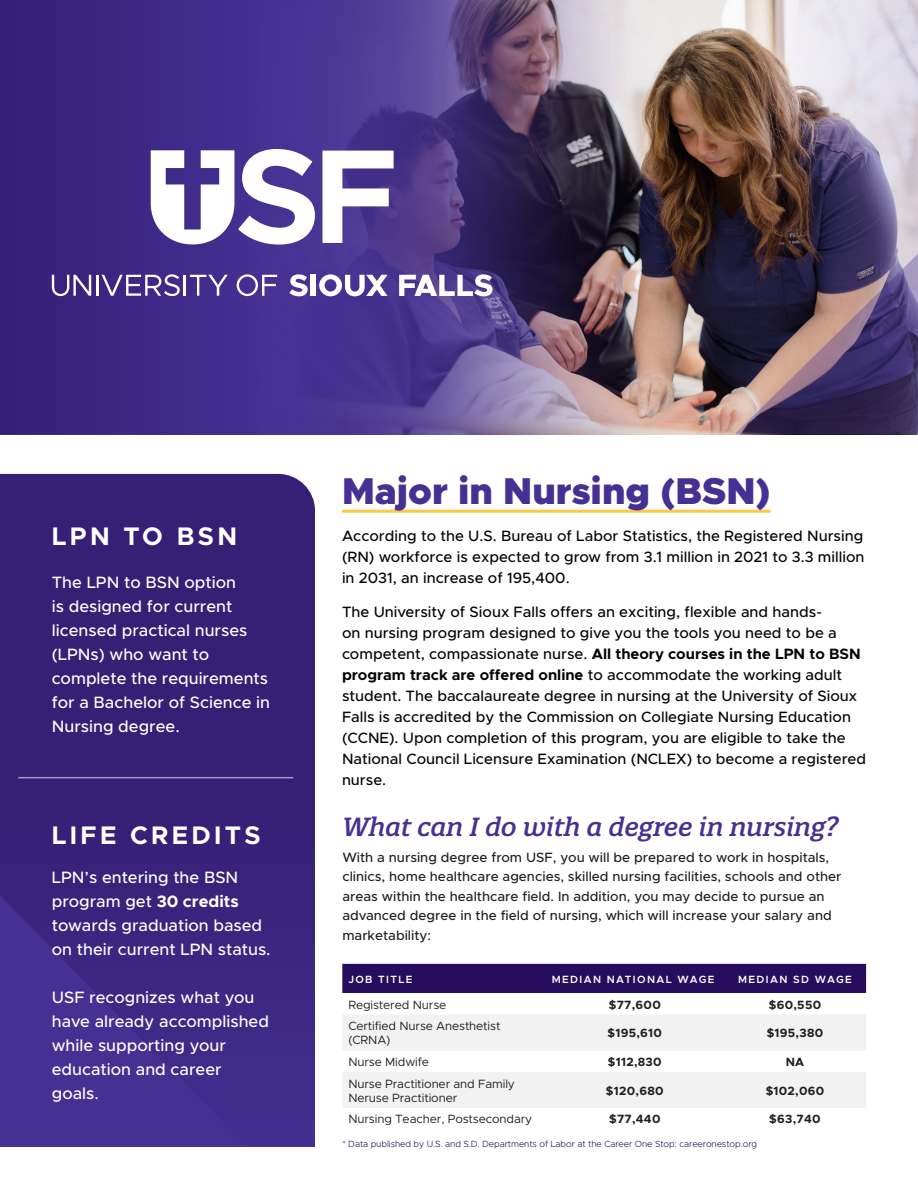
<style>
.page{position:relative;width:918px;height:1188px;background:#fff}
.page>*{position:absolute;margin:0;border:0;box-sizing:border-box;transform-origin:0 0}
.t1{font:900 37.5px "Metropolis";color:#443193}
.t2{font:italic 500 25.5px "Quatro Slab";color:#443193}
.t3{font:700 25.5px "Metropolis";letter-spacing:.13em;color:#fff}
.t4{font:500 16.5px/24px "Metropolis";color:#fff}
.t5{font:500 15px/21px "Metropolis";color:#040503;text-align:justify}
.t6{font:500 13.5px/19.5px "Metropolis";color:#231f20}
.t7{font:12px/14.4px "Metropolis";letter-spacing:-.01em;color:#231f20}
.t8{font:700 12px "Metropolis";letter-spacing:.025em;color:#231f20}
.t9{font:600 10.5px "Metropolis";letter-spacing:.13em;color:#fff}
.t10{font:300 9px "Metropolis";letter-spacing:-.01em;color:#270d5e}
.s1{font-weight:700}
</style>
<div class="page">
<div style="left:342px;top:964px;width:524px;height:29px;background:#270d5e"></div>
<svg style="left:343px;top:1015px;width:523px;height:93px;fill:#f1f2f1"></svg>
<div style="left:0;top:0;width:262px;height:434px;background:#3a2581"></div>
<img style="left:226px;top:0;width:491px;height:434px">
<hr style="left:342px;top:510px;width:429px;height:3px;background:#fec842">
<svg style="left:717px;top:0;width:201px;height:17px"></svg>
<img style="left:717px;top:17px;width:201px;height:417px">
<svg style="left:735px;top:241px;width:183px;height:193px;background:#524360"></svg>
<svg style="left:52px;top:275px;width:39px;height:21px"></svg>
<hr style="left:97px;top:275px;width:2px;height:21px;background:#fff">
<svg style="left:102px;top:274px;width:78px;height:22px"></svg>
<hr style="left:184px;top:275px;width:2px;height:21px;background:#fff">
<svg style="left:190px;top:275px;width:38px;height:21px"></svg>
<svg style="left:237px;top:274px;width:40px;height:22px"></svg>
<svg style="left:289px;top:274px;width:19px;height:22px"></svg>
<div style="left:311px;top:275px;width:5px;height:21px;background:#fff"></div>
<svg style="left:319px;top:274px;width:69px;height:22px"></svg>
<svg style="left:399px;top:274px;width:93px;height:22px"></svg>
<svg style="left:322px;top:151px;width:72px;height:92px"></svg>
<svg style="left:151px;top:149px;width:164px;height:96px"></svg>
<div style="left:0;top:474px;width:315px;height:330px;background:#362076"></div>
<div style="left:0;top:804px;width:315px;height:343px;background:linear-gradient(to bottom,#351f75,#422f8f)"></div>
<svg style="left:0;top:895px;width:247px;height:252px;background:#3f2c8a"></svg>
<hr style="left:18px;top:777px;width:275px;height:1px;background:#a397c9">
<p class="t3" style="left:52px;top:520px;width:187px">LPN TO BSN</p>
<p class="t4" style="left:52px;top:570px;width:220px">The LPN to BSN option<br>is designed for current licensed practical nurses (LPNs) who want to complete the requirements for a Bachelor of Science in<br>Nursing degree.</p>
<p class="t3" style="left:52px;top:819px;width:210px">LIFE CREDITS</p>
<p class="t4" style="left:52px;top:866px;width:220px">LPN’s entering the BSN program get <span class="s1">30 credits </span>towards graduation based on their current LPN status.</p>
<p class="t4" style="left:52px;top:986px;width:219px">USF recognizes what you have already accomplished while supporting your education and career goals.</p>
<p class="t1" style="left:342px;top:467px;width:430px">Major in Nursing (BSN)</p>
<p class="t5" style="left:342px;top:525px;width:524px">According to the U.S. Bureau of Labor Statistics, the Registered Nursing (RN) workforce is expected to grow from 3.1 million in 2021 to 3.3 million in 2031, an increase of 195,400.</p>
<p class="t5" style="left:342px;top:602px;width:526px;text-align:left">The University of Sioux Falls offers an exciting, flexible and hands-<br>on nursing program designed to give you the tools you need to be a competent, compassionate nurse. <span class="s1">All theory courses in the LPN to BSN program track are offered online</span> to accommodate the working adult student. The baccalaureate degree in nursing at the University of Sioux Falls is accredited by the Commission on Collegiate Nursing Education (CCNE). Upon completion of this program, you are eligible to take the National Council Licensure Examination (NCLEX) to become a registered nurse.</p>
<p class="t2" style="left:342px;top:810px;width:498px">What can I do with a degree in nursing?</p>
<p class="t6" style="left:342px;top:847px;width:501px">With a nursing degree from USF, you will be prepared to work in hospitals, clinics, home healthcare agencies, skilled nursing facilities, schools and other areas within the healthcare field. In addition, you may decide to pursue an advanced degree in the field of nursing, which will increase your salary and marketability:</p>
<p class="t9" style="left:348px;top:972px;width:66px">JOB TITLE</p>
<p class="t9" style="left:552px;top:972px;width:164px">MEDIAN NATIONAL WAGE</p>
<p class="t9" style="left:738px;top:972px;width:115px">MEDIAN SD WAGE</p>
<p class="t7" style="left:348px;top:997px;width:99px">Registered Nurse</p>
<p class="t8" style="left:609px;top:997px;width:54px">$77,600</p>
<p class="t8" style="left:769px;top:997px;width:54px">$60,550</p>
<p class="t7" style="left:348px;top:1019px;width:154px">Certified Nurse Anesthetist (CRNA)</p>
<p class="t8" style="left:608px;top:1026px;width:56px">$195,610</p>
<p class="t8" style="left:767px;top:1026px;width:58px">$195,380</p>
<p class="t7" style="left:348px;top:1055px;width:82px">Nurse Midwife</p>
<p class="t8" style="left:608px;top:1054px;width:55px">$112,830</p>
<p class="t8" style="left:786px;top:1054px;width:20px">NA</p>
<p class="t7" style="left:348px;top:1076px;width:168px">Nurse Practitioner and Family<br>Neruse Practitioner</p>
<p class="t8" style="left:606px;top:1083px;width:59px">$120,680</p>
<p class="t8" style="left:766px;top:1083px;width:60px">$102,060</p>
<p class="t7" style="left:348px;top:1112px;width:186px">Nursing Teacher, Postsecondary</p>
<p class="t8" style="left:609px;top:1112px;width:53px">$77,440</p>
<p class="t8" style="left:769px;top:1112px;width:53px">$63,740</p>
<p class="t10" style="left:342px;top:1139px;width:416px">* Data published by U.S. and S.D. Departments of Labor at the Career One Stop: careeronestop.org</p>
</div>
